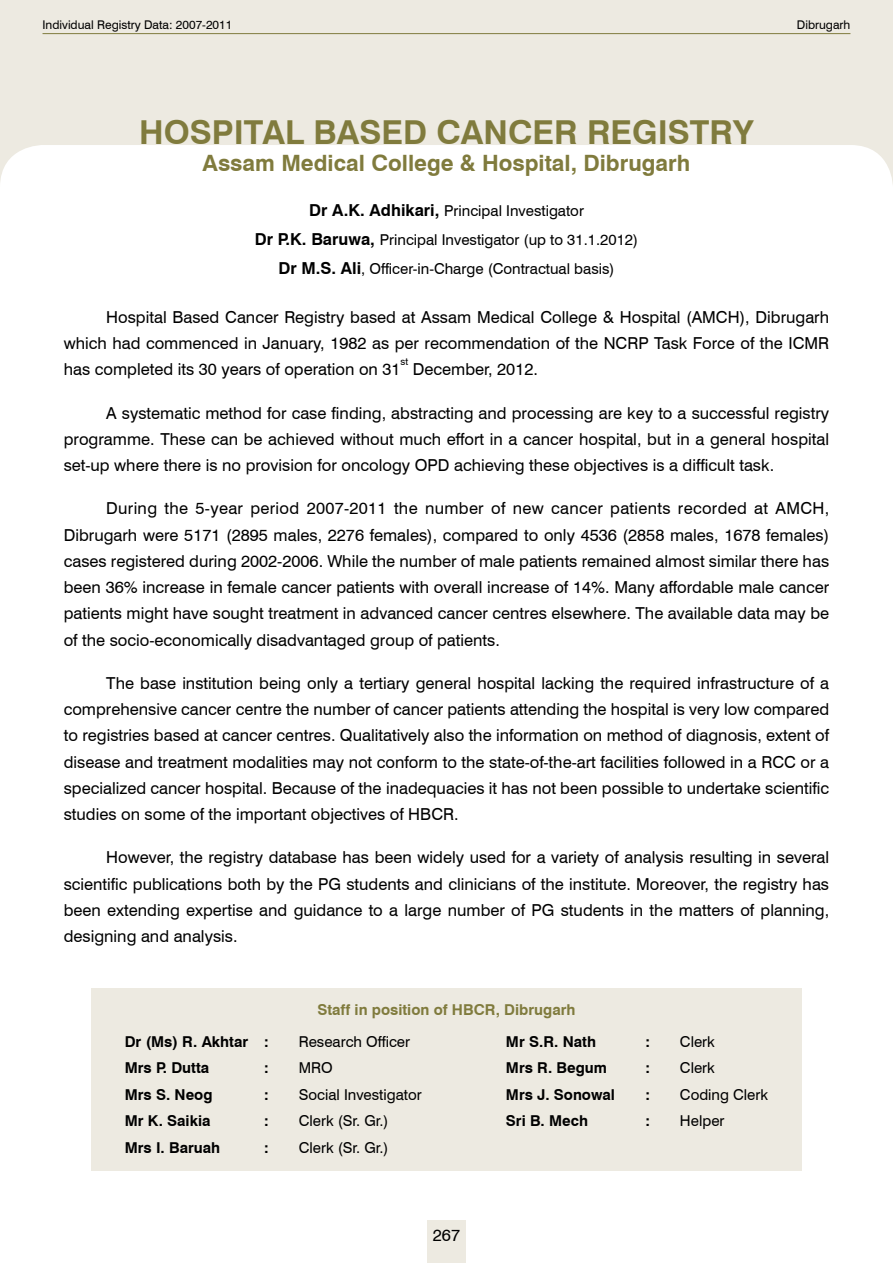
<style>
.page{position:relative;width:893px;height:1263px;background:#fff}
.page>*{position:absolute;margin:0;border:0;box-sizing:border-box;transform-origin:0 0}
.t1{font:700 33px "Swiss 721 BT";color:#807b3d}
.t2{font:700 22.5px "Swiss 721 BT";color:#807b3d}
.t3{font:16.5px/26.2px "Swiss 721 BT";color:#000;text-align:justify}
.t4{font:15px/29.1px "Swiss 721 BT";color:#000;text-align:center}
.t5{font:700 15px "Swiss 721 BT";color:#000}
.t6{font:700 15px "Swiss 721 BT";color:#807b3d}
.t7{font:12px "Swiss 721 BT";color:#000}
.t8{font:9.9px "Swiss 721 BT";color:#000}
.s1{font-weight:700;font-size:16.5px}
</style>
<div class="page">
<div style="left:0;top:0;width:893px;height:211px;background:#edeae1"></div>
<div style="left:0;top:145px;width:893px;height:1118px;background:#fff;border-radius:43px"></div>
<div style="left:427px;top:1220px;width:39px;height:43px;background:#edeae1"></div>
<hr style="left:43px;top:33px;width:807px;height:1px;background:#807b3d">
<div style="left:91px;top:988px;width:710px;height:183px;background:#edeae1"></div>
<p class="t7" style="left:43px;top:17px;width:191px">Individual Registry Data: 2007-2011</p>
<p class="t7" style="left:797px;top:17px;width:55px">Dibrugarh</p>
<h1 class="t1" style="left:139px;top:112px;width:616px">Hospital Based Cancer Registry</h1>
<h2 class="t2" style="left:203px;top:149px;width:489px">Assam Medical College &amp; Hospital, Dibrugarh</h2>
<p class="t4" style="left:255px;top:196px;width:385px"><span class="s1">Dr A.K. Adhikari,</span> Principal Investigator<br><span class="s1">Dr P.K. Baruwa,</span> Principal Investigator (up to 31.1.2012)<br><span class="s1">Dr M.S. Ali</span>, Officer-in-Charge (Contractual basis)</p>
<p class="t3" style="left:64px;top:304px;width:767px;text-indent:43px">Hospital Based Cancer Registry based at Assam Medical College &amp; Hospital (AMCH), Dibrugarh which had commenced in January, 1982 as per recommendation of the NCRP Task Force of the ICMR has completed its 30 years of operation on 31</p>
<p class="t8" style="left:401px;top:356px;width:9px">st</p>
<p class="t3" style="left:413px;top:356px;width:127px">December, 2012.</p>
<p class="t3" style="left:64px;top:399px;width:767px;text-indent:43px">A systematic method for case finding, abstracting and processing are key to a successful registry programme. These can be achieved without much effort in a cancer hospital, but in a general hospital set-up where there is no provision for oncology OPD achieving these objectives is a difficult task.</p>
<p class="t3" style="left:64px;top:495px;width:767px;text-indent:43px">During the 5-year period 2007-2011 the number of new cancer patients recorded at AMCH, Dibrugarh were 5171 (2895 males, 2276 females), compared to only 4536 (2858 males, 1678 females) cases registered during 2002-2006. While the number of male patients remained almost similar there has been 36% increase in female cancer patients with overall increase of 14%. Many affordable male cancer patients might have sought treatment in advanced cancer centres elsewhere. The available data may be of the socio-economically disadvantaged group of patients.</p>
<p class="t3" style="left:64px;top:670px;width:767px;text-indent:43px">The base institution being only a tertiary general hospital lacking the required infrastructure of a comprehensive cancer centre the number of cancer patients attending the hospital is very low compared to registries based at cancer centres. Qualitatively also the information on method of diagnosis, extent of disease and treatment modalities may not conform to the state-of-the-art facilities followed in a RCC or a specialized cancer hospital. Because of the inadequacies it has not been possible to undertake scientific studies on some of the important objectives of HBCR.</p>
<p class="t3" style="left:64px;top:844px;width:767px;text-indent:43px">However, the registry database has been widely used for a variety of analysis resulting in several scientific publications both by the PG students and clinicians of the institute. Moreover, the registry has been extending expertise and guidance to a large number of PG students in the matters of planning, designing and analysis.</p>
<p class="t6" style="left:317px;top:1001px;width:260px">Staff in position of HBCR, Dibrugarh</p>
<p class="t5" style="left:125px;top:1032px;width:146px">Dr (Ms) R. Akhtar :</p>
<p class="t4" style="left:299px;top:1026px;width:113px">Research Officer</p>
<p class="t5" style="left:125px;top:1059px;width:86px">Mrs P. Dutta</p>
<p class="t5" style="left:264px;top:1059px;width:6px">:</p>
<p class="t4" style="left:299px;top:1053px;width:36px">MRO</p>
<p class="t5" style="left:125px;top:1085px;width:89px">Mrs S. Neog</p>
<p class="t5" style="left:264px;top:1085px;width:6px">:</p>
<p class="t4" style="left:299px;top:1079px;width:125px">Social Investigator</p>
<p class="t5" style="left:125px;top:1112px;width:87px">Mr K. Saikia</p>
<p class="t5" style="left:264px;top:1112px;width:6px">:</p>
<p class="t4" style="left:299px;top:1106px;width:91px">Clerk (Sr. Gr.)</p>
<p class="t5" style="left:125px;top:1138px;width:97px">Mrs I . Baruah</p>
<p class="t5" style="left:264px;top:1138px;width:6px">:</p>
<p class="t4" style="left:299px;top:1132px;width:91px">Clerk (Sr. Gr.)</p>
<p class="t3" style="left:433px;top:1222px;width:29px">267</p>
<p class="t5" style="left:506px;top:1032px;width:92px">Mr S.R. Nath</p>
<p class="t5" style="left:645px;top:1032px;width:6px">:</p>
<p class="t4" style="left:680px;top:1026px;width:37px">Clerk</p>
<p class="t5" style="left:506px;top:1059px;width:103px">Mrs R. Begum</p>
<p class="t5" style="left:645px;top:1059px;width:6px">:</p>
<p class="t4" style="left:680px;top:1053px;width:37px">Clerk</p>
<p class="t5" style="left:506px;top:1085px;width:111px">Mrs J. Sonowal</p>
<p class="t5" style="left:645px;top:1085px;width:6px">:</p>
<p class="t4" style="left:680px;top:1079px;width:90px">Coding Clerk</p>
<p class="t5" style="left:506px;top:1112px;width:84px">Sri B. Mech</p>
<p class="t5" style="left:645px;top:1112px;width:6px">:</p>
<p class="t4" style="left:680px;top:1106px;width:46px">Helper</p>
</div>
